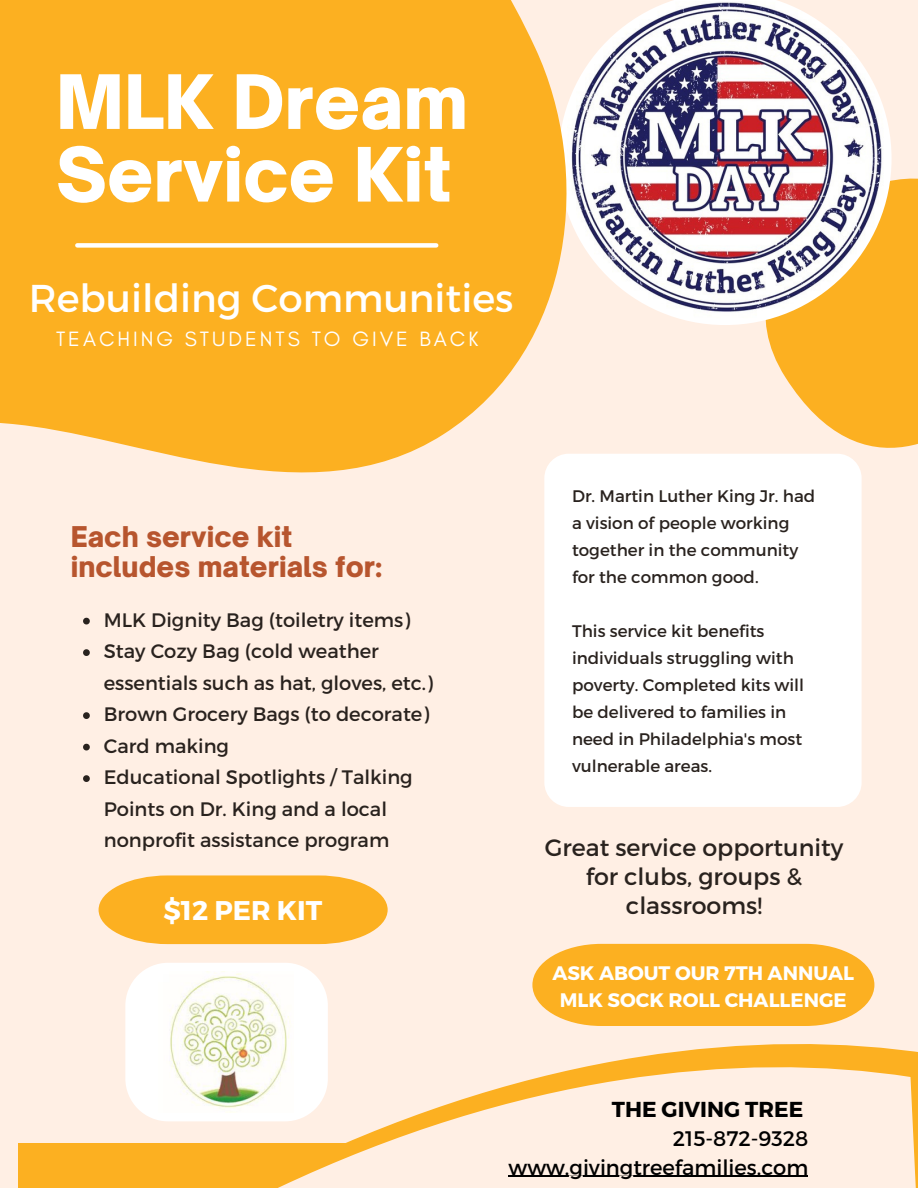
<style>
.page{position:relative;width:918px;height:1188px;background:#ffefe4}
.page>*{position:absolute;margin:0;border:0;box-sizing:border-box;transform-origin:0 0}
.t1{font:900 71.7px/72.6px "Open Sauce One";color:#fff}
.t2{font:38.7px "Montserrat";color:#fff}
.t3{font:900 27.45px/30.3px "Open Sauce One";color:#b7552e}
.t4{font:700 27px "Montserrat";color:#fff}
.t5{font:23.7px/28.8px "Montserrat";color:#29221e;text-align:center}
.t6{font:700 21.6px "Montserrat";color:#000}
.t7{font:21.15px "Glacial Indifference";letter-spacing:.14em;color:#fff}
.t8{font:21px/29.2px "Montserrat";color:#000;text-align:right}
.t9{font:19.5px/31.5px "Montserrat";color:#29221e}
.t10{font:700 19.5px/27px "Montserrat";color:#fff;text-align:center}
.t11{font:16.8px/27px "Montserrat";color:#29221e}
</style>
<div class="page">
<svg style="left:766px;top:178px;width:152px;height:279px;fill:#fcb021"></svg>
<img style="left:690px;top:0;width:202px;height:325px">
<svg style="left:0;top:0;width:690px;height:473px;fill:#fcb021"></svg>
<div style="left:18px;top:1143px;width:883px;height:45px;background:#fcb021"></div>
<svg style="left:278px;top:1044px;width:640px;height:144px"></svg>
<svg style="left:125px;top:963px;width:203px;height:158px;background:#fefdfb"></svg>
<img style="left:159px;top:972px;width:135px;height:140px">
<svg style="left:532px;top:944px;width:342px;height:82px;background:#fcb531"></svg>
<svg style="left:99px;top:875px;width:289px;height:69px;background:#fcb636"></svg>
<div style="left:544px;top:454px;width:318px;height:353px;background:#fff;border-radius:24px"></div>
<div style="left:77px;top:243px;width:359px;height:5px;background:#fff"></div>
<svg style="left:83px;top:618px;width:7px;height:6px"></svg>
<svg style="left:83px;top:649px;width:7px;height:7px"></svg>
<svg style="left:83px;top:712px;width:7px;height:7px"></svg>
<svg style="left:83px;top:744px;width:7px;height:6px"></svg>
<svg style="left:83px;top:775px;width:7px;height:7px"></svg>
<hr style="left:509px;top:1176px;width:299px;height:1px;background:#000">
<h1 class="t1" style="left:56px;top:65px;width:414px">MLK Dream<br>Service Kit</h1>
<h2 class="t2" style="left:29px;top:273px;width:486px">Rebuilding Communities</h2>
<p class="t7" style="left:56px;top:326px;width:424px">TEACHING STUDENTS TO GIVE BACK</p>
<h3 class="t3" style="left:71px;top:521px;width:313px">Each service kit includes materials for:</h3>
<p class="t9" style="left:104px;top:603px;width:331px">MLK Dignity Bag (toiletry items)<br>Stay Cozy Bag (cold weather essentials such as hat, gloves, etc.)<br>Brown Grocery Bags (to decorate)<br>Card making<br>Educational Spotlights / Talking<br>Points on Dr. King and a local nonprofit assistance program</p>
<h3 class="t4" style="left:164px;top:893px;width:160px">$12 PER KIT</h3>
<p class="t11" style="left:572px;top:482px;width:245px">Dr. Martin Luther King Jr. had a vision of people working together in the community for the common good.</p>
<p class="t11" style="left:572px;top:617px;width:234px">This service kit benefits individuals struggling with poverty. Completed kits will be delivered to families in need in Philadelphia's most vulnerable areas.</p>
<h3 class="t5" style="left:545px;top:832px;width:300px">Great service opportunity for clubs, groups &amp; classrooms!</h3>
<p class="t10" style="left:552px;top:958px;width:303px">ASK ABOUT OUR 7TH ANNUAL<br>MLK SOCK ROLL CHALLENGE</p>
<p class="t6" style="left:612px;top:1095px;width:193px">THE GIVING TREE</p>
<p class="t8" style="left:509px;top:1122px;width:301px">215-872-9328 www.givingtreefamilies.com</p>
</div>
